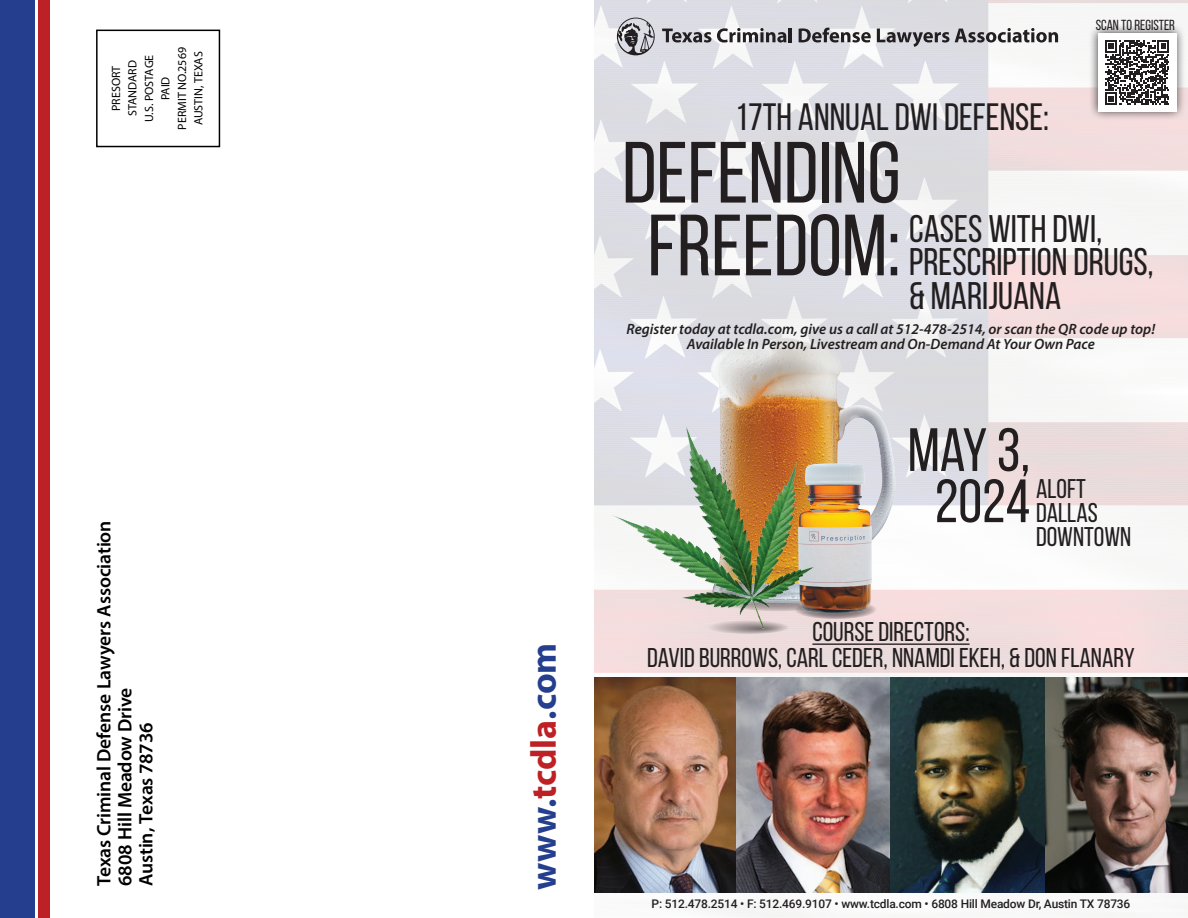
<style>
.page{position:relative;width:1188px;height:918px;background:#fff}
.page>*{position:absolute;margin:0;border:0;box-sizing:border-box;transform-origin:0 0}
.t1{font:86.7px/72.8px "Bebas Neue";color:#231f20}
.t2{font:61.05px/51.2px "Bebas Neue";color:#231f20;text-align:center}
.t3{font:38.4px/33.5px "Bebas Neue";color:#231f20}
.t4{font:38.1px "Bebas Neue";color:#231f20}
.t5{font:700 36px "Myriad Pro";color:#253f8e}
.t6{font:27.15px/26px "Bebas Neue";color:#231f20;text-align:center}
.t7{font:27px/23.5px "Bebas Neue";color:#231f20}
.t8{font:600 19.5px/21px "Myriad Pro";letter-spacing:-.01em;color:#000001}
.t9{font:italic 600 15px/14.7px "Myriad Pro";color:#231f20;text-align:center}
.t10{font:14.55px "Bebas Neue";color:#231f20}
.t11{font:12px/16.5px "Myriad Pro";color:#000001;text-align:center}
.t12{font:500 11.85px "Roboto";letter-spacing:-.015em;color:#231f20}
.s1{color:#bd2025}
</style>
<div class="page">
<div style="left:96px;top:30px;width:124px;height:117px;border:2px solid #000001"></div>
<div style="left:0;top:0;width:34px;height:918px;background:#253f8e"></div>
<div style="left:38px;top:0;width:12px;height:918px;background:#bd2025"></div>
<img style="left:594px;top:0;width:594px;height:917px">
<svg style="left:704px;top:578px;width:175px;height:56px;background:#c5b3ae"></svg>
<img style="left:711px;top:338px;width:103px;height:266px">
<img style="left:798px;top:463px;width:34px;height:150px">
<img style="left:686px;top:427px;width:34px;height:121px">
<img style="left:594px;top:677px;width:594px;height:215px">
<hr style="left:812px;top:643px;width:158px;height:2px;background:#231f20">
<svg style="left:617px;top:18px;width:38px;height:37px"></svg>
<svg style="left:662px;top:29px;width:49px;height:14px"></svg>
<svg style="left:717px;top:28px;width:69px;height:15px"></svg>
<hr style="left:789px;top:28px;width:3px;height:14px;background:#231f20">
<svg style="left:799px;top:28px;width:72px;height:15px"></svg>
<svg style="left:877px;top:29px;width:72px;height:18px"></svg>
<svg style="left:955px;top:28px;width:103px;height:15px"></svg>
<div style="left:1088px;top:23px;width:98px;height:98px;background:#000001;opacity:.75"></div>
<div style="left:1098px;top:33px;width:78px;height:79px;background:#fff"></div>
<svg style="left:1105px;top:40px;width:64px;height:65px"></svg>
<p class="t11" style="left:108px;top:130px;width:84px;rotate:-90deg">PRESORT<br>STANDARD<br>U.S. POSTAGE<br>PAID<br>PERMIT NO.2569<br>AUSTIN, TEXAS</p>
<h3 class="t8" style="left:93px;top:886px;width:367px;rotate:-90deg">Texas Criminal Defense Lawyers Association<br>6808 Hill Meadow Drive<br>Austin, Texas 78736</h3>
<h3 class="t5" style="left:520px;top:890px;width:249px;rotate:-90deg">www.<span class="s1">tcdla</span>.com</h3>
<p class="t10" style="left:1096px;top:17px;width:81px">SCAN TO REGISTER</p>
<h3 class="t4" style="left:735px;top:96px;width:315px">17TH ANNUAL DWI DEFENSE:</h3>
<h1 class="t1" style="left:622px;top:136px;width:280px">DEFENDING<br>FREEDOM:</h1>
<h3 class="t3" style="left:909px;top:211px;width:246px">CASES WITH DWI,<br>PRESCRIPTION DRUGS, &amp; MARIJUANA</h3>
<p class="t9" style="left:627px;top:322px;width:530px">Register today at tcdla.com, give us a call at 512-478-2514, or scan the QR code up top!<br>Available In Person, Livestream and On-Demand At Your Own Pace</p>
<h2 class="t2" style="left:908px;top:424px;width:124px">MAY 3,<br>2024</h2>
<h3 class="t7" style="left:1036px;top:477px;width:97px">ALOFT<br>DALLAS<br>DOWNTOWN</h3>
<h3 class="t6" style="left:647px;top:619px;width:489px">COURSE DIRECTORS:<br>DAVID BURROWS, CARL CEDER, NNAMDI EKEH, &amp; DON FLANARY</h3>
<p class="t12" style="left:652px;top:896px;width:480px">P: 512.478.2514 • F: 512.469.9107 • www.tcdla.com • 6808 Hill Meadow Dr, Austin TX 78736</p>
</div>
